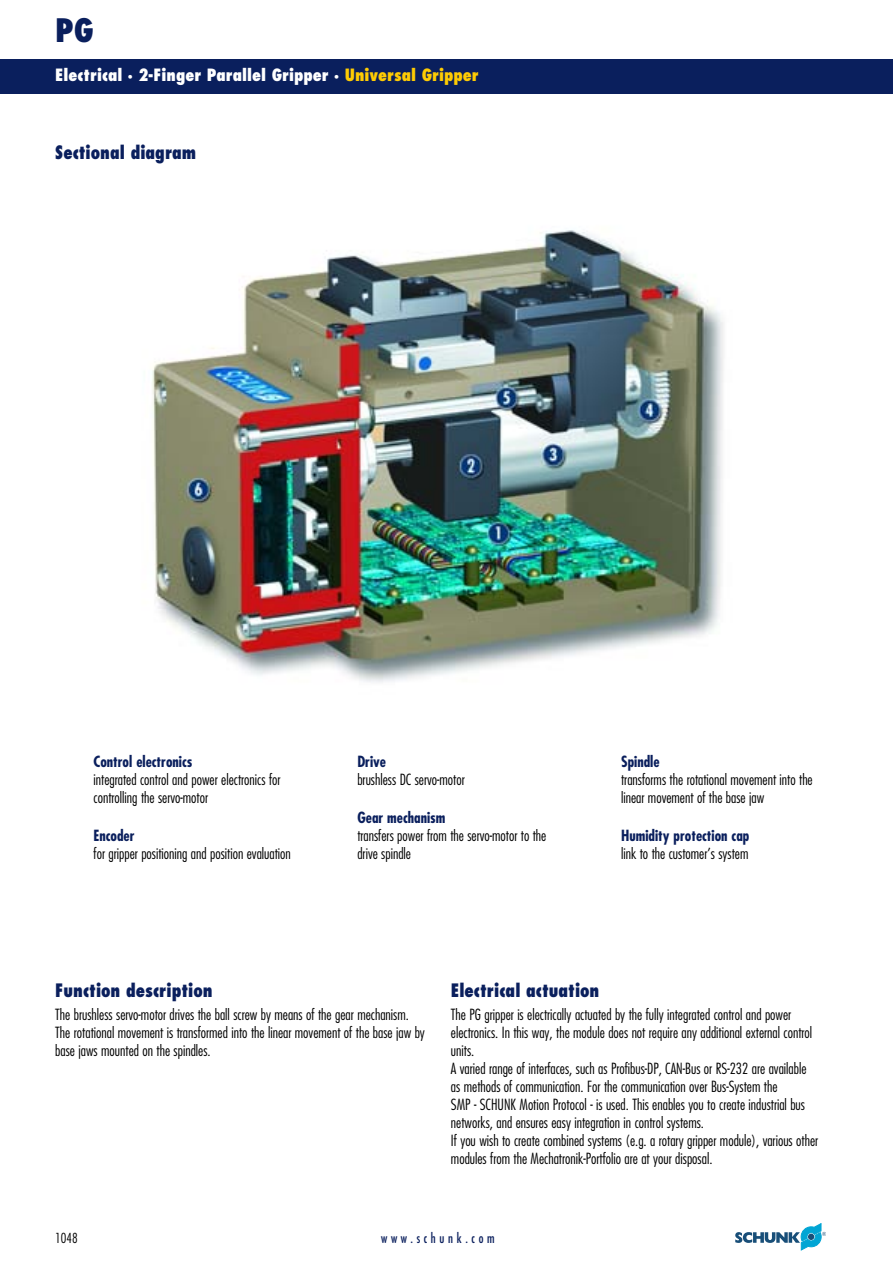
<style>
.page{position:relative;width:893px;height:1263px;background:#fff}
.page>*{position:absolute;margin:0;border:0;box-sizing:border-box;transform-origin:0 0}
.t1{font:800 condensed 31.5px "Futura";color:#0a1f5d}
.t2{font:800 condensed 18px "Futura";color:#0a1f5d;scale:.95 1}
.t3{font:800 condensed 16.5px "Futura";color:#fff}
.t4{font:300 condensed 15px/18px "Futura";color:#000}
.t5{font:700 condensed 15px "Futura";color:#0a1f5d}
.t6{font:300 condensed 13.5px "Futura";color:#000}
.t7{font:condensed 13.35px "Futura";letter-spacing:.29em;color:#0a1f5d;scale:.95 1}
.s1{color:#ffcc03}
</style>
<div class="page">
<div style="left:0;top:60px;width:892px;height:34px;background:#0a1f5d"></div>
<svg style="left:735px;top:1223px;width:90px;height:27px"></svg>
<img style="left:152px;top:230px;width:572px;height:453px">
<h1 class="t1" style="left:55px;top:17px;width:40px">PG</h1>
<p class="t3" style="left:55px;top:68px;width:425px">Electrical · 2-Finger Parallel Gripper · <span class="s1">Universal Gripper</span></p>
<p class="t2" style="left:55px;top:144px;width:150px">Sectional diagram</p>
<p class="t5" style="left:94px;top:755px;width:100px">Control electronics</p>
<p class="t4" style="left:94px;top:772px;width:188px">integrated control and power electronics for controlling the servo-motor</p>
<p class="t5" style="left:94px;top:828px;width:42px">Encoder</p>
<p class="t4" style="left:94px;top:845px;width:199px">for gripper positioning and position evaluation</p>
<p class="t2" style="left:55px;top:983px;width:167px">Function description</p>
<p class="t5" style="left:357px;top:755px;width:30px">Drive</p>
<p class="t4" style="left:357px;top:772px;width:109px">brushless DC servo-motor</p>
<p class="t5" style="left:357px;top:810px;width:89px">Gear mechanism</p>
<p class="t4" style="left:357px;top:827px;width:190px">transfers power from the servo-motor to the drive spindle</p>
<p class="t5" style="left:621px;top:755px;width:40px">Spindle</p>
<p class="t4" style="left:621px;top:772px;width:193px">transforms the rotational movement into the linear movement of the base jaw</p>
<p class="t5" style="left:621px;top:828px;width:130px">Humidity protection cap</p>
<p class="t4" style="left:621px;top:845px;width:129px">link to the customer’s system</p>
<p class="t2" style="left:451px;top:983px;width:158px">Electrical actuation</p>
<p class="t4" style="left:55px;top:1006px;width:371px">The brushless servo-motor drives the ball screw by means of the gear mechanism.<br>The rotational movement is transformed into the linear movement of the base jaw by base jaws mounted on the spindles.</p>
<p class="t4" style="left:451px;top:1006px;width:369px">The PG gripper is electrically actuated by the fully integrated control and power electronics. In this way, the module does not require any additional external control units.<br>A varied range of interfaces, such as Profibus-DP, CAN-Bus or RS-232 are available as methods of communication. For the communication over Bus-System the<br>SMP - SCHUNK Motion Protocol - is used. This enables you to create industrial bus networks, and ensures easy integration in control systems.<br>If you wish to create combined systems (e.g. a rotary gripper module), various other modules from the Mechatronik-Portfolio are at your disposal.</p>
<p class="t6" style="left:55px;top:1232px;width:24px">1048</p>
<p class="t7" style="left:381px;top:1232px;width:121px">www.schunk.com</p>
</div>
